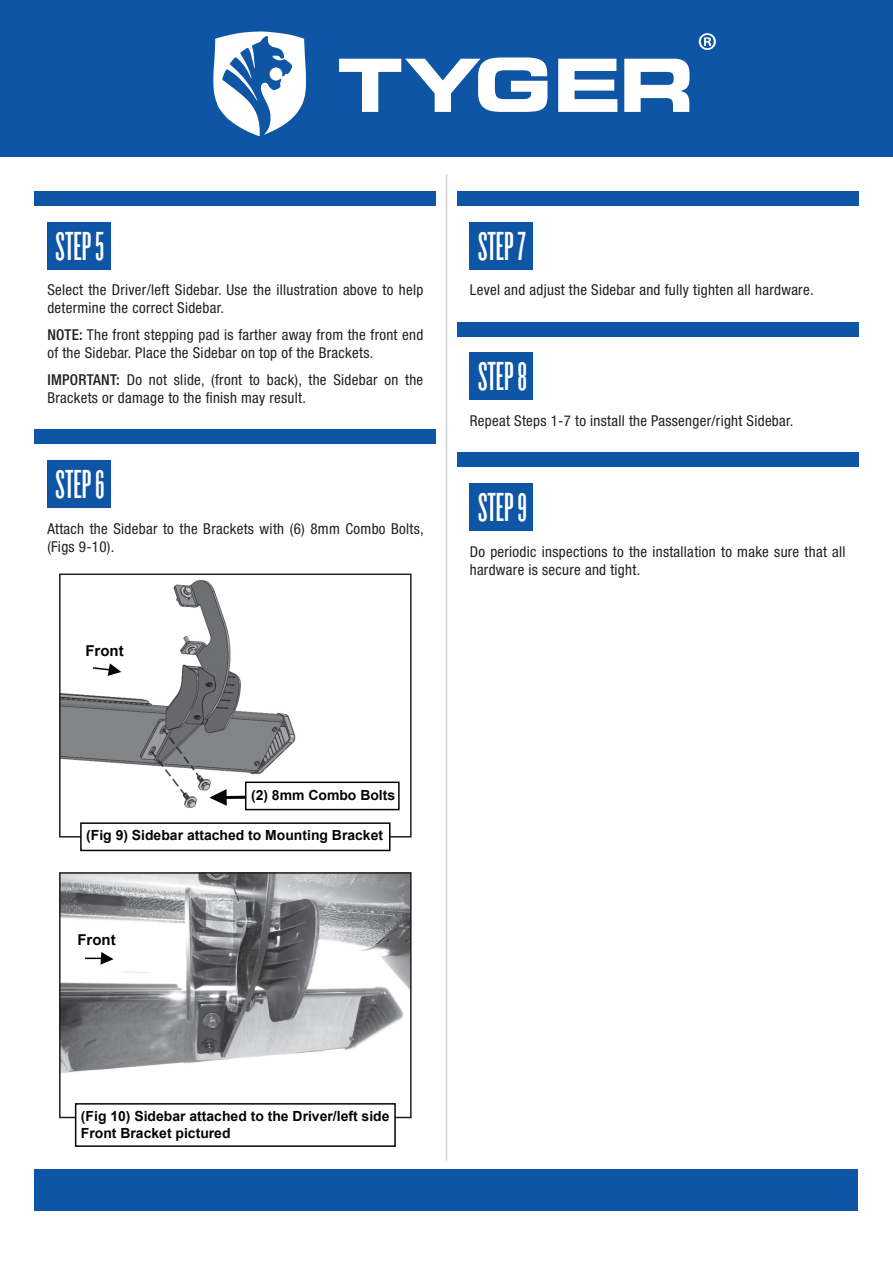
<style>
.page{position:relative;width:893px;height:1263px;background:#fff}
.page>*{position:absolute;margin:0;border:0;box-sizing:border-box;transform-origin:0 0}
.t1{font:41.85px "Knockout HTF46 Flyweight";color:#fff}
.t2{font:condensed 15px/18px "Helvetica Neue LT Std";letter-spacing:.02em;color:#231f20}
.t3{font:700 15px "Arial";color:#050504}
.t4{font:700 13.95px/16.8px "Arial";color:#050504}
.s1{font-weight:500}
</style>
<div class="page">
<div style="left:35px;top:1169px;width:823px;height:41px;background:#0e55a5"></div>
<div style="left:0;top:0;width:893px;height:157px;background:#0e55a5"></div>
<svg style="left:339px;top:58px;width:208px;height:54px"></svg>
<svg style="left:558px;top:59px;width:59px;height:53px"></svg>
<svg style="left:624px;top:59px;width:65px;height:53px"></svg>
<svg style="left:213px;top:31px;width:93px;height:105px"></svg>
<svg style="left:699px;top:33px;width:17px;height:17px"></svg>
<hr style="left:446px;top:174px;width:1px;height:986px;background:#d1d2d4">
<div style="left:47px;top:222px;width:63px;height:47px;background:#0e55a5"></div>
<div style="left:35px;top:191px;width:401px;height:15px;background:#0e55a5"></div>
<div style="left:47px;top:461px;width:63px;height:47px;background:#0e55a5"></div>
<div style="left:35px;top:429px;width:401px;height:15px;background:#0e55a5"></div>
<img style="left:62px;top:875px;width:347px;height:240px">
<div style="left:59px;top:872px;width:353px;height:246px;border:2px solid #231f20"></div>
<div style="left:76px;top:1104px;width:319px;height:42px;background:#fff"></div>
<div style="left:75px;top:1103px;width:321px;height:44px;border:2px solid #050504"></div>
<svg style="left:85px;top:952px;width:29px;height:13px"></svg>
<img style="left:62px;top:579px;width:286px;height:232px">
<div style="left:59px;top:573px;width:353px;height:264px;border:2px solid #231f20"></div>
<div style="left:81px;top:823px;width:309px;height:27px;background:#fff"></div>
<div style="left:80px;top:822px;width:311px;height:29px;border:2px solid #050504"></div>
<svg style="left:93px;top:663px;width:28px;height:13px"></svg>
<svg style="left:209px;top:789px;width:36px;height:17px"></svg>
<div style="left:246px;top:782px;width:153px;height:27px;background:#fff"></div>
<div style="left:245px;top:781px;width:155px;height:29px;border:2px solid #050504"></div>
<div style="left:470px;top:222px;width:63px;height:47px;background:#0e55a5"></div>
<div style="left:457px;top:191px;width:401px;height:15px;background:#0e55a5"></div>
<div style="left:470px;top:353px;width:63px;height:47px;background:#0e55a5"></div>
<div style="left:457px;top:322px;width:401px;height:14px;background:#0e55a5"></div>
<div style="left:470px;top:484px;width:63px;height:47px;background:#0e55a5"></div>
<div style="left:457px;top:452px;width:401px;height:15px;background:#0e55a5"></div>
<h1 class="t1" style="left:56px;top:225px;width:50px">STEP 5</h1>
<p class="t2" style="left:47px;top:281px;width:377px">Select the Driver/left Sidebar. Use the illustration above to help determine the correct Sidebar.</p>
<p class="t2" style="left:47px;top:326px;width:377px"><span class="s1">NOTE:</span> The front stepping pad is farther away from the front end of the Sidebar. Place the Sidebar on top of the Brackets.</p>
<p class="t2" style="left:47px;top:371px;width:377px"><span class="s1">IMPORTANT:</span> Do not slide, (front to back), the Sidebar on the<br>Brackets or damage to the finish may result.</p>
<h1 class="t1" style="left:56px;top:464px;width:51px">STEP 6</h1>
<p class="t2" style="left:47px;top:520px;width:378px">Attach the Sidebar to the Brackets with (6) 8mm Combo Bolts, (Figs 9-10).</p>
<p class="t3" style="left:85px;top:641px;width:40px">Front</p>
<h1 class="t1" style="left:478px;top:225px;width:49px">STEP 7</h1>
<p class="t2" style="left:470px;top:281px;width:345px">Level and adjust the Sidebar and fully tighten all hardware.</p>
<h1 class="t1" style="left:478px;top:356px;width:51px">STEP 8</h1>
<p class="t2" style="left:470px;top:412px;width:325px">Repeat Steps 1-7 to install the Passenger/right Sidebar.</p>
<h1 class="t1" style="left:478px;top:487px;width:51px">STEP 9</h1>
<p class="t2" style="left:470px;top:542px;width:377px">Do periodic inspections to the installation to make sure that all hardware is secure and tight.</p>
<p class="t4" style="left:251px;top:787px;width:146px">(2) 8mm Combo Bolts</p>
<p class="t4" style="left:86px;top:827px;width:298px">(Fig 9) Sidebar attached to Mounting Bracket</p>
<p class="t3" style="left:77px;top:930px;width:40px">Front</p>
<p class="t4" style="left:81px;top:1108px;width:310px">(Fig 10) Sidebar attached to the Driver/left side<br>Front Bracket pictured</p>
</div>
